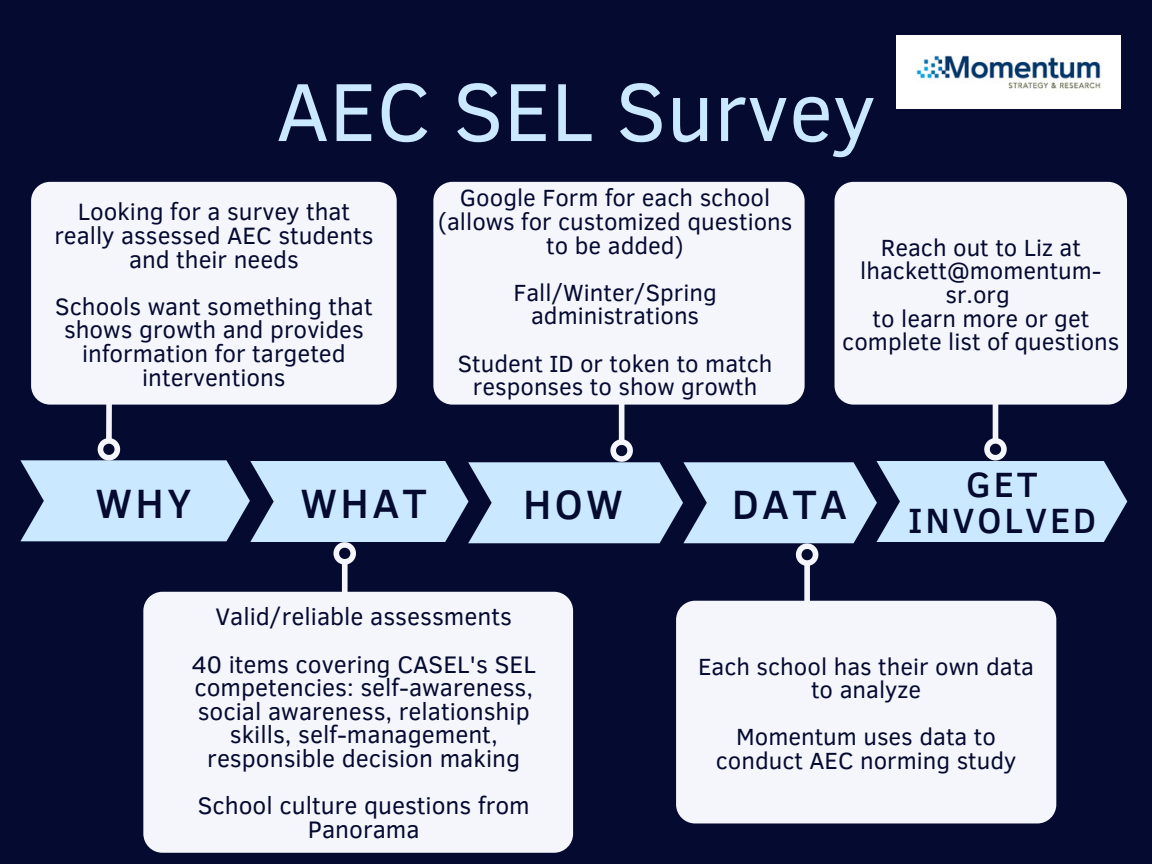
<style>
.page{position:relative;width:1152px;height:864px;background:#050a30}
.page>*{position:absolute;margin:0;border:0;box-sizing:border-box;transform-origin:0 0}
.t1{font:84px "Clear Sans";color:#cae8ff}
.t2{font:500 42px "Clear Sans";letter-spacing:.08em;color:#050a30}
.t3{font:500 36px/36px "Clear Sans";letter-spacing:.08em;color:#050a30;text-align:center}
.t4{font:24.6px/23.7px "Clear Sans";color:#050a30;text-align:center}
.t5{font:24.3px/23.7px "Clear Sans";color:#050a30;text-align:center}
.t6{font:24px/23.7px "Clear Sans";color:#050a30;text-align:center}
</style>
<div class="page">
<div style="left:31px;top:182px;width:366px;height:223px;background:#f4f6fc;border-radius:19px"></div>
<div style="left:433px;top:182px;width:372px;height:223px;background:#f4f6fc;border-radius:19px"></div>
<div style="left:835px;top:182px;width:292px;height:223px;background:#f4f6fc;border-radius:19px"></div>
<div style="left:342px;top:563px;width:6px;height:119px;background:#f4f6fc"></div>
<div style="left:143px;top:592px;width:430px;height:261px;background:#f4f6fc;border-radius:19px"></div>
<div style="left:804px;top:564px;width:6px;height:113px;background:#f4f6fc"></div>
<svg style="left:20px;top:297px;width:1107px;height:273px"></svg>
<div style="left:676px;top:601px;width:380px;height:222px;background:#f4f6fc;border-radius:19px"></div>
<img style="left:896px;top:35px;width:224px;height:73px">
<p class="t1" style="left:276px;top:51px;width:601px">AEC SEL Survey</p>
<p class="t5" style="left:54px;top:199px;width:321px">Looking for a survey that really assessed AEC students and their needs</p>
<p class="t5" style="left:55px;top:293px;width:319px">Schools want something that shows growth and provides information for targeted interventions</p>
<p class="t6" style="left:438px;top:185px;width:356px">Google Form for each school (allows for customized questions to be added)</p>
<p class="t6" style="left:513px;top:279px;width:205px">Fall/Winter/Spring administrations</p>
<p class="t6" style="left:458px;top:350px;width:316px">Student ID or token to match responses to show growth</p>
<p class="t6" style="left:860px;top:234px;width:243px">Reach out to Liz at lhackett@momentum&shy;sr.org</p>
<p class="t6" style="left:842px;top:305px;width:279px">to learn more or get complete list of questions</p>
<p class="t2" style="left:95px;top:473px;width:97px">WHY</p>
<p class="t2" style="left:300px;top:473px;width:128px">WHAT</p>
<p class="t2" style="left:523px;top:474px;width:101px">HOW</p>
<p class="t2" style="left:732px;top:474px;width:117px">DATA</p>
<p class="t3" style="left:908px;top:465px;width:189px">GET<br>INVOLVED</p>
<p class="t4" style="left:216px;top:604px;width:298px">Valid/reliable assessments</p>
<p class="t4" style="left:192px;top:651px;width:346px">40 items covering CASEL's SEL competencies: self-awareness, social awareness, relationship skills, self-management, responsible decision making</p>
<p class="t4" style="left:198px;top:793px;width:334px">School culture questions from<br>Panorama</p>
<p class="t6" style="left:698px;top:653px;width:338px">Each school has their own data to analyze</p>
<p class="t6" style="left:716px;top:724px;width:302px">Momentum uses data to conduct AEC norming study</p>
</div>
